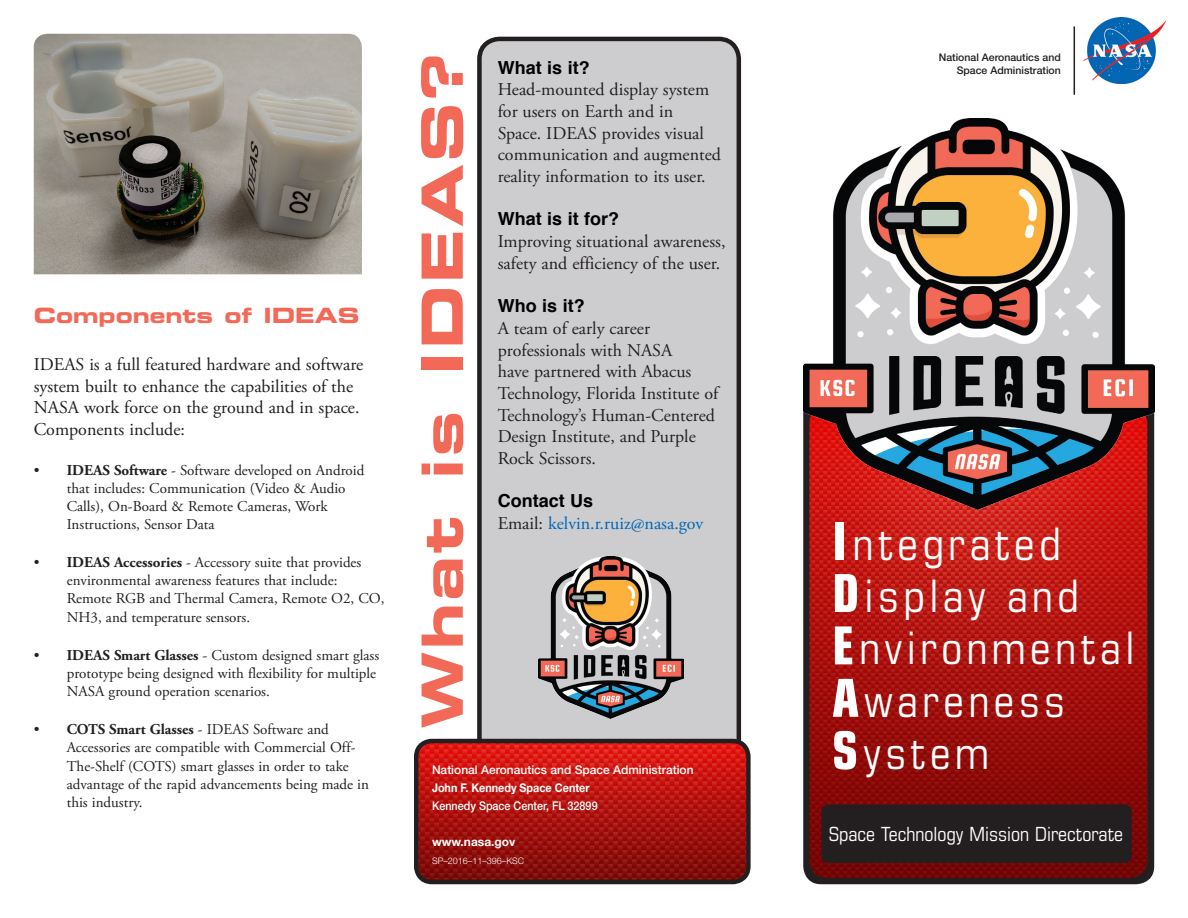
<style>
.page{position:relative;width:1188px;height:918px;background:#fff}
.page>*{position:absolute;margin:0;border:0;box-sizing:border-box;transform-origin:0 0}
.t1{font:57px "Eurostile Bold Extended Two";letter-spacing:.05em;color:#f26957}
.t2{font:condensed 44.85px/52.3px "Eurostile";letter-spacing:.1em;color:#fff}
.t3{font:21px "Eurostile Bold Extended Two";color:#f26957}
.BODY{font:condensed 19.5px "Eurostile";color:#fff}
._12_PT_Body{font:18px/21.8px "Adobe Garamond Pro";color:#231f20}
.t4{font:700 18px "Helvetica";color:#000}
._12_PT_Body-2{font:18px "Adobe Garamond Pro";color:#0166b3}
.t5{font:15px/18px "Adobe Garamond Pro";color:#231f20}
.t6{font:500 12px "Helvetica Neue LT Std";color:#fff}
.t7{font:500 12px "Helvetica Neue LT Std";color:#fff;scale:.9 1}
.t8{font:700 12px "Helvetica Neue LT Std";color:#fff;scale:.9 1}
.t9{font:700 12px "Helvetica Neue LT Std";color:#fff}
.t10{font:500 10.5px/13.5px "Helvetica Neue LT Std";color:#231f20;text-align:right}
.t11{font:300 9px "Helvetica Neue LT Std";color:#fff}
.s1{font-weight:700}
.s2{color:#231f20}
.s3{font-weight:700;font-size:52.35px}
</style>
<div class="page">
<img style="left:1084px;top:17px;width:81px;height:66px">
<hr style="left:1074px;top:26px;width:1px;height:69px;background:#231f20">
<div style="left:479px;top:39px;width:260px;height:745px;background:#cdcdcf;border-radius:20px"></div>
<div style="left:477px;top:37px;width:264px;height:750px;border:4px solid #231f20;border-radius:20px"></div>
<div style="left:803px;top:392px;width:351px;height:492px;background:#231f20;border-radius:18px"></div>
<img style="left:419px;top:744px;width:327px;height:135px">
<div style="left:414px;top:739px;width:337px;height:145px;border:4px solid #231f20;border-radius:16px"></div>
<img style="left:809px;top:510px;width:338px;height:368px">
<img style="left:803px;top:119px;width:352px;height:391px">
<img style="left:34px;top:34px;width:328px;height:240px">
<img style="left:538px;top:557px;width:145px;height:161px">
<div style="left:821px;top:805px;width:311px;height:58px;background:#231f20;border-radius:7px"></div>
<p class="t3" style="left:34px;top:301px;width:327px">Components of IDEAS</p>
<p class="_12_PT_Body" style="left:34px;top:354px;width:331px">IDEAS is a full featured hardware and software system built to enhance the capabilities of the NASA work force on the ground and in space.<br>Components include:</p>
<p class="t5" style="left:67px;top:462px;width:299px;text-indent:-33px">• <span class="s1">IDEAS Software</span> - Software developed on Android that includes: Communication (Video &amp; Audio Calls), On-Board &amp; Remote Cameras, Work Instructions, Sensor Data</p>
<p class="t5" style="left:67px;top:554px;width:319px;text-indent:-33px">• <span class="s1">IDEAS Accessories</span> - Accessory suite that provides environmental awareness features that include:<br>Remote RGB and Thermal Camera, Remote O2, CO, NH3, and temperature sensors.</p>
<p class="t5" style="left:67px;top:647px;width:314px;text-indent:-33px">• <span class="s1">IDEAS Smart Glasses</span> - Custom designed smart glass prototype being designed with flexibility for multiple<br>NASA ground operation scenarios.</p>
<p class="t5" style="left:67px;top:721px;width:304px;text-indent:-33px">• <span class="s1">COTS Smart Glasses</span> - IDEAS Software and Accessories are compatible with Commercial Off-The-Shelf (COTS) smart glasses in order to take advantage of the rapid advancements being made in this industry.</p>
<p class="t1" style="left:402px;top:728px;width:676px;rotate:-90deg">What is IDEAS?</p>
<p class="t4" style="left:498px;top:53px;width:94px">What is it?</p>
<p class="_12_PT_Body" style="left:498px;top:79px;width:225px">Head-mounted display system for users on Earth and in<br>Space. IDEAS provides visual communication and augmented reality information to its user.</p>
<p class="t4" style="left:498px;top:205px;width:123px">What is it for?</p>
<p class="_12_PT_Body" style="left:498px;top:231px;width:229px">Improving situational awareness, safety and efficiency of the user.</p>
<p class="t4" style="left:498px;top:291px;width:88px">Who is it?</p>
<p class="_12_PT_Body" style="left:498px;top:318px;width:222px">A team of early career professionals with NASA<br>have partnered with Abacus<br>Technology, Florida Institute of<br>Technology’s Human-Centered<br>Design Institute, and Purple<br>Rock Scissors.</p>
<p class="t4" style="left:498px;top:487px;width:97px">Contact Us</p>
<p class="_12_PT_Body-2" style="left:498px;top:513px;width:207px"><span class="s2">Email:</span> kelvin.r.ruiz@nasa.gov</p>
<p class="t6" style="left:432px;top:763px;width:263px">National Aeronautics and Space Administration</p>
<p class="t8" style="left:432px;top:781px;width:177px">John F. Kennedy Space Center</p>
<p class="t7" style="left:432px;top:799px;width:186px">Kennedy Space Center, FL 32899</p>
<p class="t9" style="left:432px;top:835px;width:85px">www.nasa.gov</p>
<p class="t11" style="left:432px;top:856px;width:94px">SP–2016–11–396–KSC</p>
<p class="t10" style="left:939px;top:50px;width:123px">National Aeronautics and<br>Space Administration</p>
<p class="t2" style="left:832px;top:517px;width:230px"><span class="s3">I</span>ntegrated</p>
<p class="t2" style="left:832px;top:569px;width:304px"><span class="s3">D</span>isplay and<br><span class="s3">E</span>nvironmental<br><span class="s3">A</span>wareness</p>
<p class="t2" style="left:832px;top:726px;width:159px"><span class="s3">S</span>ystem</p>
<p class="BODY" style="left:829px;top:823px;width:296px">Space Technology Mission Directorate</p>
</div>
